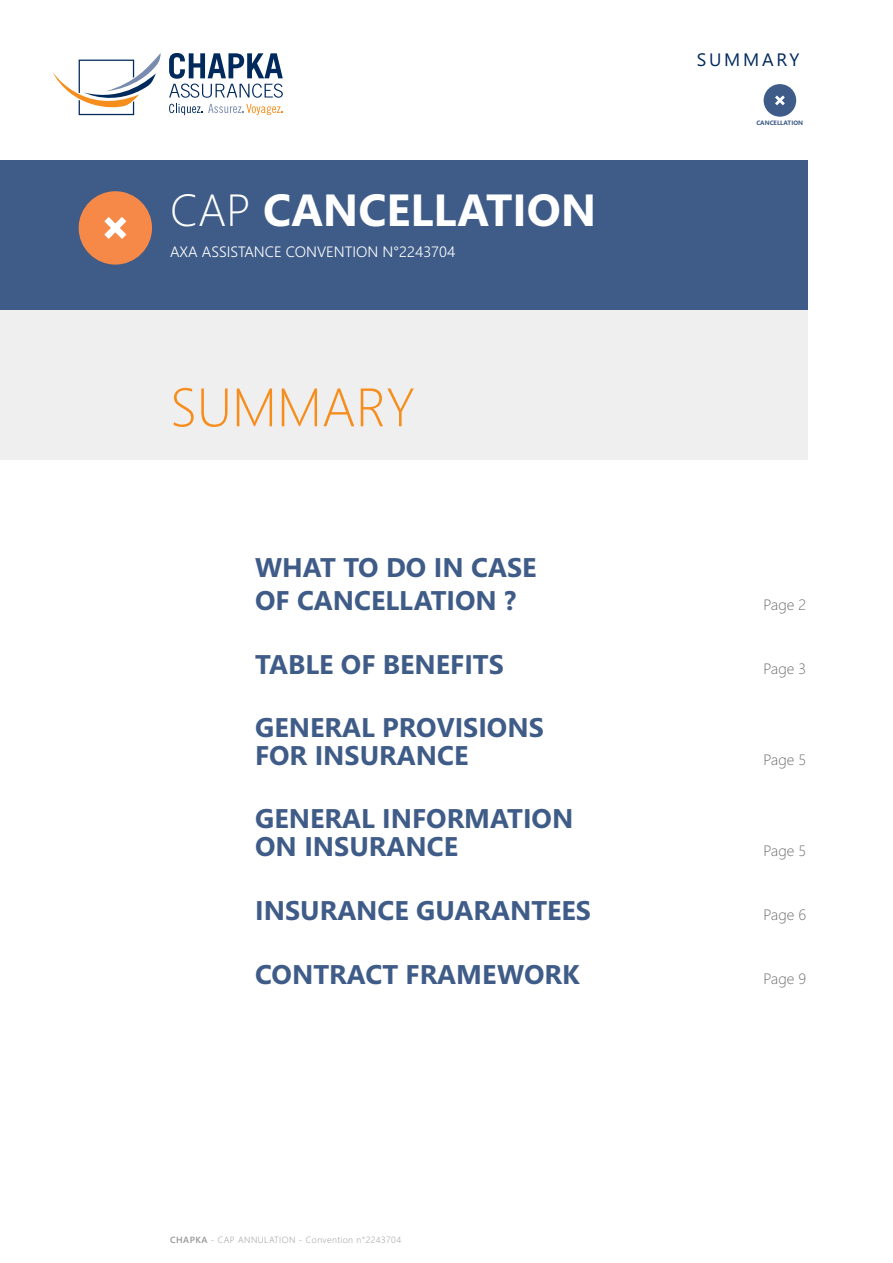
<style>
.page{position:relative;width:893px;height:1263px;background:#fff}
.page>*{position:absolute;margin:0;border:0;box-sizing:border-box;transform-origin:0 0}
.t1{font:300 54px "Segoe WP";color:#f68e1e}
.t2{font:700 45px "Segoe WP";color:#fff}
.t3{font:700 27px/28.5px "Segoe WP";color:#3f5c88}
.t4{font:18px "Segoe WP";letter-spacing:.15em;color:#00295c}
.t5{font:300 15px "Segoe WP";color:#fff}
.t6{font:300 15px "Segoe WP";color:#6c6d70}
.t7{font:300 9px "Segoe WP";letter-spacing:.05em;color:#939598}
.t8{font:700 6.3px "Segoe WP";color:#3f5c88}
.s1{font-weight:300}
.s2{font-weight:600}
</style>
<div class="page">
<div style="left:0;top:310px;width:808px;height:150px;background:#f0efef"></div>
<div style="left:0;top:160px;width:808px;height:149px;background:#3f5c88"></div>
<svg style="left:52px;top:53px;width:109px;height:63px"></svg>
<svg style="left:169px;top:104px;width:114px;height:11px"></svg>
<svg style="left:169px;top:53px;width:114px;height:45px"></svg>
<div style="left:79px;top:191px;width:73px;height:74px;background:#f68947;border-radius:50%"></div>
<svg style="left:104px;top:217px;width:22px;height:22px"></svg>
<div style="left:764px;top:84px;width:32px;height:33px;background:#3f5c88;border-radius:50%"></div>
<svg style="left:775px;top:95px;width:10px;height:10px"></svg>
<p class="t4" style="left:697px;top:48px;width:104px">SUMMARY</p>
<h2 class="t2" style="left:170px;top:178px;width:428px"><span class="s1">CAP</span> CANCELLATION</h2>
<p class="t5" style="left:170px;top:241px;width:287px">AXA ASSISTANCE CONVENTION N°2243704</p>
<h1 class="t1" style="left:170px;top:370px;width:246px">SUMMARY</h1>
<p class="t3" style="left:255px;top:550px;width:283px;line-height:32.7px">WHAT TO DO IN CASE<br>OF CANCELLATION ?</p>
<p class="t8" style="left:756px;top:118px;width:48px">CANCELLATION</p>
<p class="t6" style="left:763px;top:594px;width:44px">Page 2</p>
<p class="t3" style="left:255px;top:649px;width:250px">TABLE OF BENEFITS</p>
<p class="t6" style="left:763px;top:658px;width:44px">Page 3</p>
<p class="t3" style="left:255px;top:711px;width:290px">GENERAL PROVISIONS<br>FOR INSURANCE</p>
<p class="t6" style="left:763px;top:749px;width:44px">Page 5</p>
<p class="t3" style="left:255px;top:802px;width:320px">GENERAL INFORMATION<br>ON INSURANCE</p>
<p class="t6" style="left:763px;top:840px;width:44px">Page 5</p>
<p class="t3" style="left:255px;top:895px;width:337px">INSURANCE GUARANTEES</p>
<p class="t6" style="left:763px;top:904px;width:44px">Page 6</p>
<p class="t3" style="left:255px;top:959px;width:326px">CONTRACT FRAMEWORK</p>
<p class="t6" style="left:763px;top:968px;width:44px">Page 9</p>
<p class="t7" style="left:170px;top:1233px;width:233px"><span class="s2">CHAPKA</span> - CAP ANNULATION - Convention n°2243704</p>
</div>
